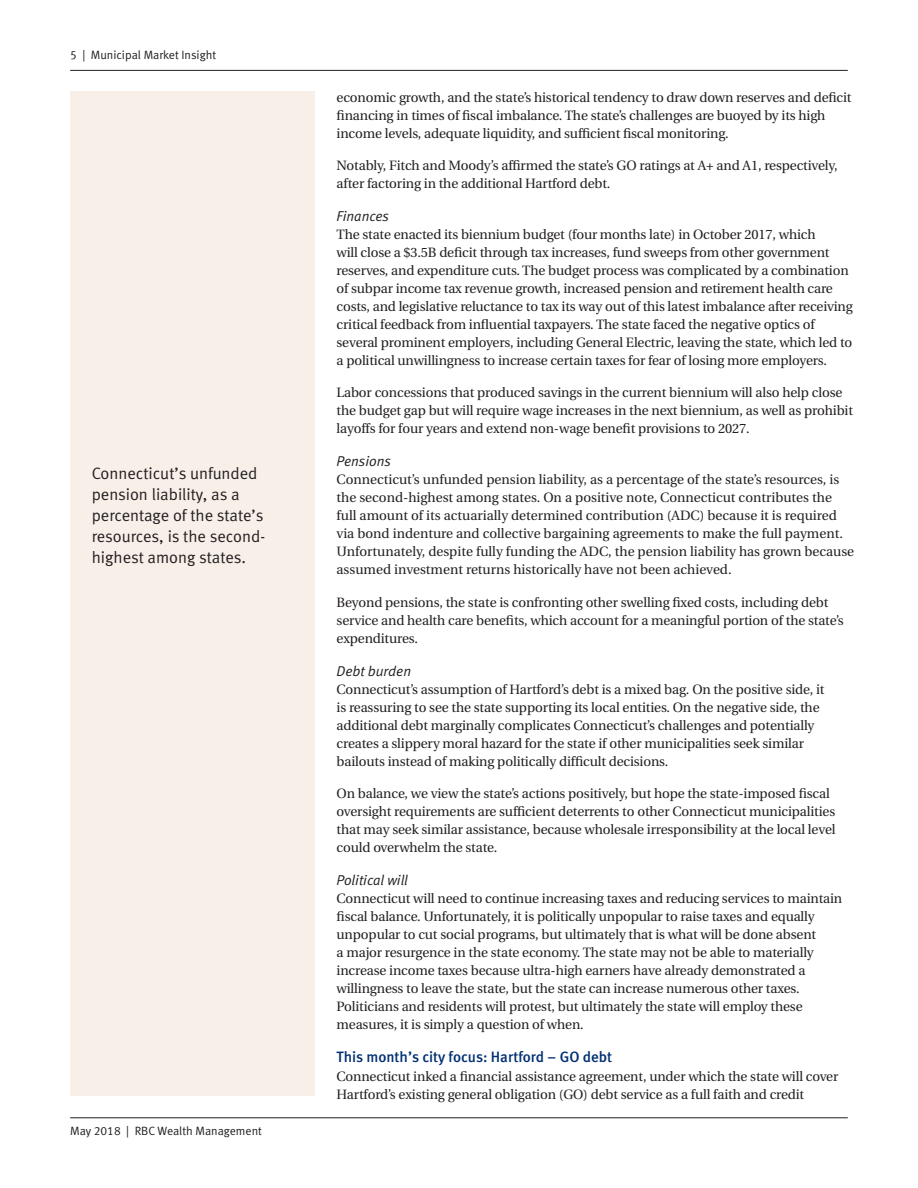
<style>
.page{position:relative;width:918px;height:1188px;background:#fff}
.page>*{position:absolute;margin:0;border:0;box-sizing:border-box;transform-origin:0 0}
.Sidebar_Outtake{font:16.5px/21px "Meta Normal LF";color:#231f20}
.Text_Subhead_-_level{font:15px "Meta Medium LF";color:#002f73}
.Text_Subhead_-_level-2{font:italic 14.25px "Meta Normal LF";color:#231f20}
.Body_copy{font:13.5px/18px "Utopia";letter-spacing:-.01em;color:#231f20}
.t1{font:12px "Meta Normal LF";color:#231f20}
</style>
<div class="page">
<hr style="left:70px;top:1118px;width:778px;height:1px;background:#231f20">
<hr style="left:70px;top:70px;width:778px;height:1px;background:#231f20">
<div style="left:70px;top:92px;width:245px;height:1004px;background:#f8f0e8"></div>
<p class="t1" style="left:70px;top:48px;width:147px">5 | Municipal Market Insight</p>
<p class="Sidebar_Outtake" style="left:92px;top:463px;width:175px">Connecticut’s unfunded pension liability, as a percentage of the state’s resources, is the second&shy;highest among states.</p>
<p class="t1" style="left:70px;top:1124px;width:193px">May 2018 | RBC Wealth Management</p>
<p class="Body_copy" style="left:337px;top:89px;width:517px">economic growth, and the state’s historical tendency to draw down reserves and deficit financing in times of fiscal imbalance. The state’s challenges are buoyed by its high income levels, adequate liquidity, and sufficient fiscal monitoring.</p>
<p class="Body_copy" style="left:337px;top:157px;width:503px">Notably, Fitch and Moody’s affirmed the state’s GO ratings at A+ and A1, respectively, after factoring in the additional Hartford debt.</p>
<p class="Text_Subhead_-_level-2" style="left:337px;top:208px;width:54px">Finances</p>
<p class="Body_copy" style="left:337px;top:226px;width:518px">The state enacted its biennium budget (four months late) in October 2017, which<br>will close a $3.5B deficit through tax increases, fund sweeps from other government reserves, and expenditure cuts. The budget process was complicated by a combination of subpar income tax revenue growth, increased pension and retirement health care costs, and legislative reluctance to tax its way out of this latest imbalance after receiving critical feedback from influential taxpayers. The state faced the negative optics of several prominent employers, including General Electric, leaving the state, which led to a political unwillingness to increase certain taxes for fear of losing more employers.</p>
<p class="Body_copy" style="left:337px;top:384px;width:518px">Labor concessions that produced savings in the current biennium will also help close the budget gap but will require wage increases in the next biennium, as well as prohibit layoffs for four years and extend non-wage benefit provisions to 2027.</p>
<p class="Text_Subhead_-_level-2" style="left:337px;top:453px;width:56px">Pensions</p>
<p class="Body_copy" style="left:337px;top:471px;width:519px">Connecticut’s unfunded pension liability, as a percentage of the state’s resources, is the second-highest among states. On a positive note, Connecticut contributes the full amount of its actuarially determined contribution (ADC) because it is required via bond indenture and collective bargaining agreements to make the full payment.<br>Unfortunately, despite fully funding the ADC, the pension liability has grown because assumed investment returns historically have not been achieved.</p>
<p class="Body_copy" style="left:337px;top:593px;width:509px">Beyond pensions, the state is confronting other swelling fixed costs, including debt service and health care benefits, which account for a meaningful portion of the state’s expenditures.</p>
<p class="Text_Subhead_-_level-2" style="left:337px;top:662px;width:76px">Debt burden</p>
<p class="Body_copy" style="left:337px;top:680px;width:489px">Connecticut’s assumption of Hartford’s debt is a mixed bag. On the positive side, it is reassuring to see the state supporting its local entities. On the negative side, the additional debt marginally complicates Connecticut’s challenges and potentially creates a slippery moral hazard for the state if other municipalities seek similar bailouts instead of making politically difficult decisions.</p>
<p class="Body_copy" style="left:337px;top:785px;width:500px">On balance, we view the state’s actions positively, but hope the state-imposed fiscal oversight requirements are sufficient deterrents to other Connecticut municipalities that may seek similar assistance, because wholesale irresponsibility at the local level could overwhelm the state.</p>
<p class="Text_Subhead_-_level-2" style="left:337px;top:872px;width:73px">Political will</p>
<p class="Body_copy" style="left:337px;top:890px;width:507px">Connecticut will need to continue increasing taxes and reducing services to maintain fiscal balance. Unfortunately, it is politically unpopular to raise taxes and equally unpopular to cut social programs, but ultimately that is what will be done absent<br>a major resurgence in the state economy. The state may not be able to materially increase income taxes because ultra-high earners have already demonstrated a willingness to leave the state, but the state can increase numerous other taxes.<br>Politicians and residents will protest, but ultimately the state will employ these measures, it is simply a question of when.</p>
<p class="Text_Subhead_-_level" style="left:337px;top:1048px;width:277px">This month’s city focus: Hartford – GO debt</p>
<p class="Body_copy" style="left:337px;top:1068px;width:503px">Connecticut inked a financial assistance agreement, under which the state will cover<br>Hartford’s existing general obligation (GO) debt service as a full faith and credit</p>
</div>
